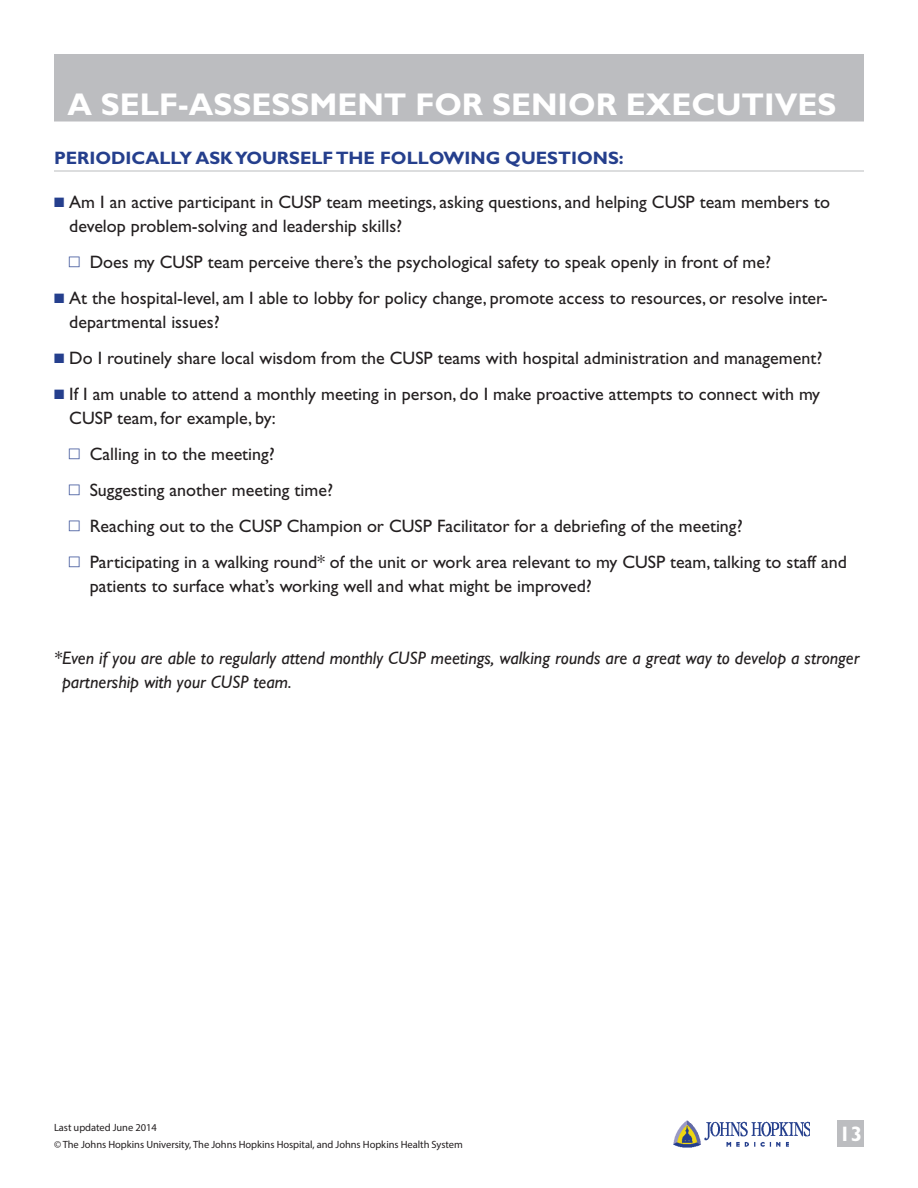
<style>
.page{position:relative;width:918px;height:1188px;background:#fff}
.page>*{position:absolute;margin:0;border:0;box-sizing:border-box;transform-origin:0 0}
.Page_Section_Heading{font:700 31.5px "Gill Sans Std";color:#fff}
.t1{font:700 21px "Gill Sans Std";color:#fff}
.t2{font:18px/24px "Gill Sans Std";color:#231f20}
.t3{font:italic 18px/24px "Gill Sans";color:#231f20}
.SUB_with_Rule_Below{font:700 18px "Gill Sans Std";color:#253f8d}
.t4{font:10.5px/16.5px "Myriad Pro";letter-spacing:-.005em;color:#231f20}
.s1{color:#253f8d}
</style>
<div class="page">
<div style="left:837px;top:1120px;width:27px;height:28px;background:#bcbdc0"></div>
<img style="left:674px;top:1120px;width:136px;height:28px">
<div style="left:54px;top:54px;width:810px;height:68px;background:#bcbdc0"></div>
<hr style="left:54px;top:170px;width:810px;height:2px;background:#d1d2d4">
<p class="Page_Section_Heading" style="left:68px;top:85px;width:770px">A SELF-ASSESSMENT FOR SENIOR EXECUTIVES</p>
<p class="SUB_with_Rule_Below" style="left:54px;top:148px;width:571px">PERIODICALLY ASK YOURSELF THE FOLLOWING QUESTIONS:</p>
<p class="t2" style="left:69px;top:190px;width:762px;text-indent:-15px"><span class="s1">■</span> Am I an active participant in CUSP team meetings, asking questions, and helping CUSP team members to develop problem-solving and leadership skills?</p>
<p class="t2" style="left:90px;top:250px;width:683px">Does my CUSP team perceive there’s the psychological safety to speak openly in front of me?</p>
<p class="t2" style="left:69px;top:286px;width:760px;text-indent:-15px"><span class="s1">■</span> At the hospital-level, am I able to lobby for policy change, promote access to resources, or resolve inter&shy;departmental issues?</p>
<p class="t2" style="left:54px;top:346px;width:770px"><span class="s1">■</span> Do I routinely share local wisdom from the CUSP teams with hospital administration and management?</p>
<p class="t2" style="left:69px;top:382px;width:752px;text-indent:-15px"><span class="s1">■</span> If I am unable to attend a monthly meeting in person, do I make proactive attempts to connect with my<br>CUSP team, for example, by:</p>
<p class="t2" style="left:90px;top:442px;width:187px">Calling in to the meeting?</p>
<p class="t2" style="left:90px;top:478px;width:245px">Suggesting another meeting time?</p>
<p class="t2" style="left:90px;top:514px;width:654px">Reaching out to the CUSP Champion or CUSP Facilitator for a debriefing of the meeting?</p>
<p class="t2" style="left:90px;top:550px;width:759px">Participating in a walking round* of the unit or work area relevant to my CUSP team, talking to staff and patients to surface what’s working well and what might be improved?</p>
<p class="t3" style="left:62px;top:646px;width:799px;text-indent:-8px">*Even if you are able to regularly attend monthly CUSP meetings, walking rounds are a great way to develop a stronger partnership with your CUSP team.</p>
<p class="t4" style="left:54px;top:1119px;width:410px">Last updated June 2014<br>© The Johns Hopkins University, The Johns Hopkins Hospital, and Johns Hopkins Health System</p>
<p class="t1" style="left:839px;top:1122px;width:25px">13</p>
</div>
